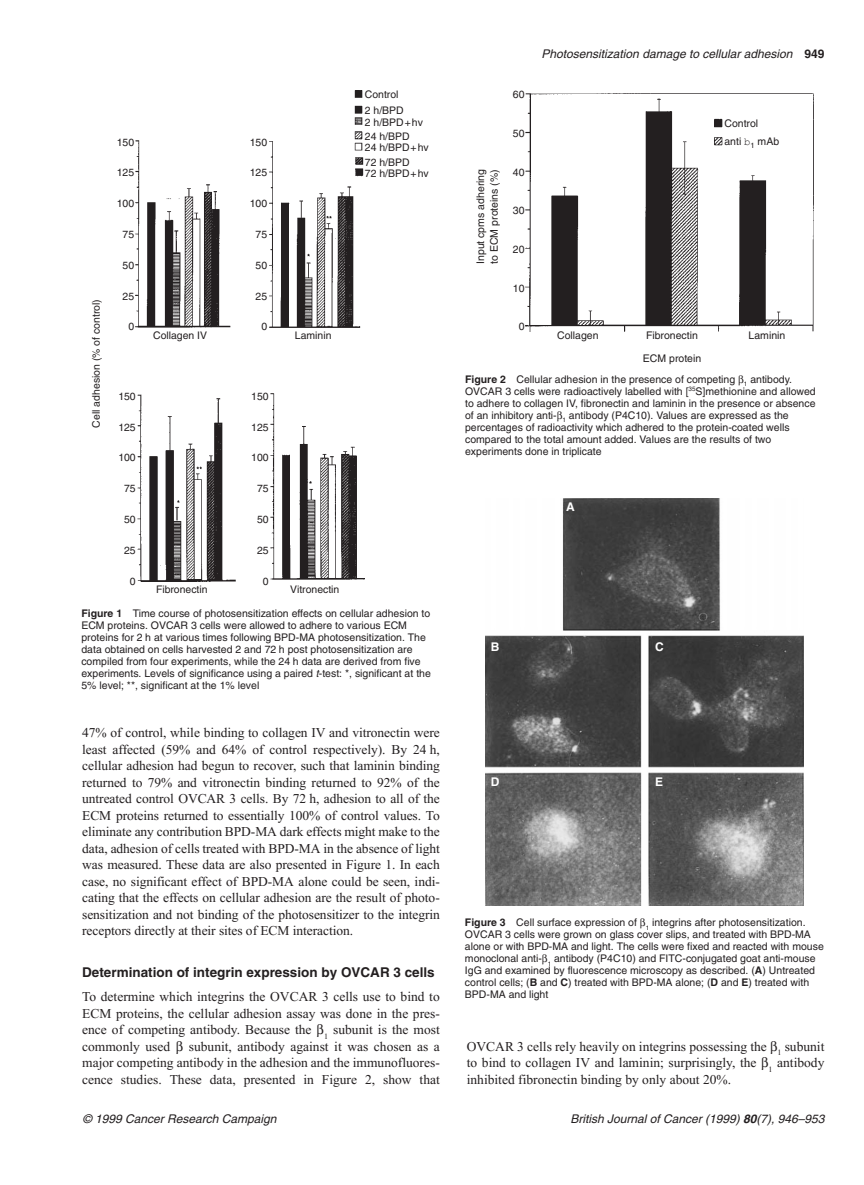
<style>
.page{position:relative;width:864px;height:1185px;background:#fff}
.page>*{position:absolute;margin:0;border:0;box-sizing:border-box;transform-origin:0 0}
.t1{font:13.5px/16.5px "Times New Roman";color:#231f20;text-align:justify}
.t2{font:700 13.5px "Helvetica";color:#231f20}
.t3{font:italic 12px "Helvetica 3";color:#231f20}
.t4{font:700 12px "Helvetica";color:#fff}
.t5{font:10.5px/12px "Helvetica";color:#231f20}
.s1{font-weight:700}
.s2{font-family:"Helvetica 3";font-style:italic}
.s3{font-family:"Helvetica";font-weight:700;font-style:normal}
.s4{font-family:"Courier New"}
.s5{font-family:"Helvetica";font-weight:700}
</style>
<div class="page">
<img style="left:136px;top:91px;width:229px;height:491px">
<img style="left:526px;top:93px;width:288px;height:238px">
<img style="left:486px;top:498px;width:317px;height:407px">
<p class="t5" style="left:90px;top:428px;width:130px;rotate:-90deg">Cell adhesion (% of control)</p>
<p class="t5" style="left:117px;top:136px;width:19px">150</p>
<p class="t5" style="left:117px;top:167px;width:19px">125</p>
<p class="t5" style="left:117px;top:198px;width:19px">100</p>
<p class="t5" style="left:123px;top:228px;width:13px">75</p>
<p class="t5" style="left:123px;top:259px;width:13px">50</p>
<p class="t5" style="left:123px;top:290px;width:13px">25</p>
<p class="t5" style="left:128px;top:321px;width:7px">0</p>
<p class="t5" style="left:118px;top:390px;width:19px">150</p>
<p class="t5" style="left:118px;top:421px;width:19px">125</p>
<p class="t5" style="left:118px;top:452px;width:19px">100</p>
<p class="t5" style="left:124px;top:483px;width:13px">75</p>
<p class="t5" style="left:124px;top:513px;width:13px">50</p>
<p class="t5" style="left:124px;top:544px;width:13px">25</p>
<p class="t5" style="left:130px;top:575px;width:7px">0</p>
<p class="t5" style="left:250px;top:136px;width:19px">150</p>
<p class="t5" style="left:250px;top:167px;width:19px">125</p>
<p class="t5" style="left:250px;top:197px;width:19px">100</p>
<p class="t5" style="left:256px;top:228px;width:13px">75</p>
<p class="t5" style="left:256px;top:259px;width:13px">50</p>
<p class="t5" style="left:256px;top:290px;width:13px">25</p>
<p class="t5" style="left:261px;top:321px;width:7px">0</p>
<p class="t5" style="left:153px;top:330px;width:55px">Collagen IV</p>
<p class="t5" style="left:295px;top:330px;width:38px">Laminin</p>
<p class="t5" style="left:251px;top:390px;width:19px">150</p>
<p class="t5" style="left:251px;top:421px;width:19px">125</p>
<p class="t5" style="left:251px;top:452px;width:19px">100</p>
<p class="t5" style="left:257px;top:482px;width:13px">75</p>
<p class="t5" style="left:257px;top:513px;width:13px">50</p>
<p class="t5" style="left:257px;top:544px;width:13px">25</p>
<p class="t5" style="left:263px;top:575px;width:7px">0</p>
<p class="t5" style="left:156px;top:584px;width:53px">Fibronectin</p>
<p class="t5" style="left:290px;top:584px;width:51px">Vitronectin</p>
<p class="t5" style="left:365px;top:87px;width:40px;line-height:15.8px">Control<br>2 h/BPD</p>
<p class="t5" style="left:365px;top:115px;width:60px;line-height:14.7px">2 h/BPD+hv<br>24 h/BPD</p>
<p class="t5" style="left:365px;top:141px;width:65px">24 h/BPD+hv</p>
<p class="t5" style="left:365px;top:167px;width:65px">72 h/BPD+hv</p>
<p class="t5" style="left:365px;top:156px;width:46px">72 h/BPD</p>
<p class="t5" style="left:81px;top:607px;width:351px"><span class="s1">Figure 1</span> Time course of photosensitization effects on cellular adhesion to ECM proteins. OVCAR 3 cells were allowed to adhere to various ECM proteins for 2 h at various times following BPD-MA photosensitization. The data obtained on cells harvested 2 and 72 h post photosensitization are compiled from four experiments, while the 24 h data are derived from five experiments. Levels of significance using a paired <span class="s2">t</span>-test: *, significant at the 5% level; **, significant at the 1% level</p>
<p class="t5" style="left:474px;top:264px;width:97px;line-height:13.5px;rotate:-90deg">Input cpms adhering to ECM proteins (%)</p>
<p class="t5" style="left:513px;top:89px;width:13px">60</p>
<p class="t5" style="left:513px;top:127px;width:13px">50</p>
<p class="t5" style="left:513px;top:166px;width:13px">40</p>
<p class="t5" style="left:513px;top:205px;width:13px">30</p>
<p class="t5" style="left:513px;top:243px;width:13px">20</p>
<p class="t5" style="left:513px;top:282px;width:13px">10</p>
<p class="t5" style="left:519px;top:321px;width:7px">0</p>
<p class="t3" style="left:542px;top:47px;width:284px">Photosensitization damage to cellularadhesion <span class="s3">9 4 9</span></p>
<p class="t5" style="left:724px;top:115px;width:56px;line-height:17.4px">Control<br>anti <span class="s4">b</span><sub>1</sub> mAb</p>
<p class="t5" style="left:557px;top:329px;width:43px">Collagen</p>
<p class="t5" style="left:646px;top:329px;width:53px">Fibronectin</p>
<p class="t5" style="left:749px;top:329px;width:38px">Laminin</p>
<p class="t5" style="left:643px;top:352px;width:60px">ECM protein</p>
<p class="t5" style="left:465px;top:373px;width:352px"><span class="s1">Figure 2</span> Cellular adhesion in the presence of competing <sub>1</sub> antibody.<br>OVCAR 3 cells were radioactively labelled with [<sup>35</sup>S]methionine and allowed to adhere to collagen IV, fibronectin and laminin in the presence or absence of an inhibitory anti- <sub>1</sub> antibody (P4C10). Values are expressed as the percentages of radioactivity which adhered to the protein-coated wells compared to the total amount added. Values are the results of two experiments done in triplicate</p>
<p class="t4" style="left:566px;top:499px;width:10px">A</p>
<p class="t4" style="left:491px;top:639px;width:10px">B</p>
<p class="t4" style="left:655px;top:639px;width:10px">C</p>
<p class="t1" style="left:82px;top:726px;width:359px">47% of control, while binding to collagen IV and vitronectin were least affected (59% and 64% of control respectively). By 24 h, cellular adhesion had begun to recover, such that laminin binding returned to 79% and vitronectin binding returned to 92% of the untreated control OVCAR 3 cells. By 72 h, adhesion to all of the ECM proteins returned to essentially 100% of control values. To eliminate any contribution BPD-MA dark effects might make to the data, adhesion of cells treated with BPD-MA in the absence of light was measured. These data are also presented in Figure 1. In each case, no significant effect of BPD-MA alone could be seen, indi&shy;cating that the effects on cellular adhesion are the result of photo&shy;sensitization and not binding of the photosensitizer to the integrin receptors directly at their sites of ECM interaction.</p>
<p class="t2" style="left:82px;top:964px;width:354px">Determination of integrin expression by OVCAR 3 cells</p>
<p class="t1" style="left:82px;top:990px;width:359px">To determine which integrins the OVCAR 3 cells use to bind to ECM proteins, the cellular adhesion assay was done in the pres&shy;ence of competing antibody. Because the <sub>1</sub> subunit is the most commonly used</p>
<p class="t4" style="left:491px;top:775px;width:10px">D</p>
<p class="t4" style="left:655px;top:775px;width:10px">E</p>
<p class="t5" style="left:465px;top:917px;width:360px"><span class="s1">Figure 3</span> Cell surface expression of <sub>1</sub> integrins after photosensitization.<br>OVCAR 3 cells were grown on glass cover slips, and treated with BPD-MA alone or with BPD-MA and light. The cells were fixed and reacted with mouse monoclonal anti- <sub>1</sub> antibody (P4C10) and FITC-conjugated goat anti-mouse IgG and examined by fluorescence microscopy as described. (<span class="s1">A</span>) Untreated control cells; (<span class="s1">B</span> and <span class="s1">C</span>) treated with BPD-MA alone; (<span class="s1">D</span> and <span class="s1">E</span>) treated with BPD-MA and light</p>
<p class="t1" style="left:82px;top:1039px;width:359px;text-indent:107px">subunit, antibody against it was chosen as a major competing antibody in the adhesion and the immunofluores&shy;cence studies. These data, presented in Figure 2, show that</p>
<p class="t1" style="left:467px;top:1039px;width:359px">OVCAR 3 cells rely heavily on integrins possessing the <sub>1</sub> subunit to bind to collagen IV and laminin; surprisingly, the <sub>1</sub> antibody inhibited fibronectin binding by only about 20%.</p>
<p class="t3" style="left:83px;top:1112px;width:198px">© 1999 CancerResearch Campaign</p>
<p class="t3" style="left:571px;top:1112px;width:259px">British JournalofCancer(1999)<span class="s5">80</span>(7),946–953</p>
</div>
